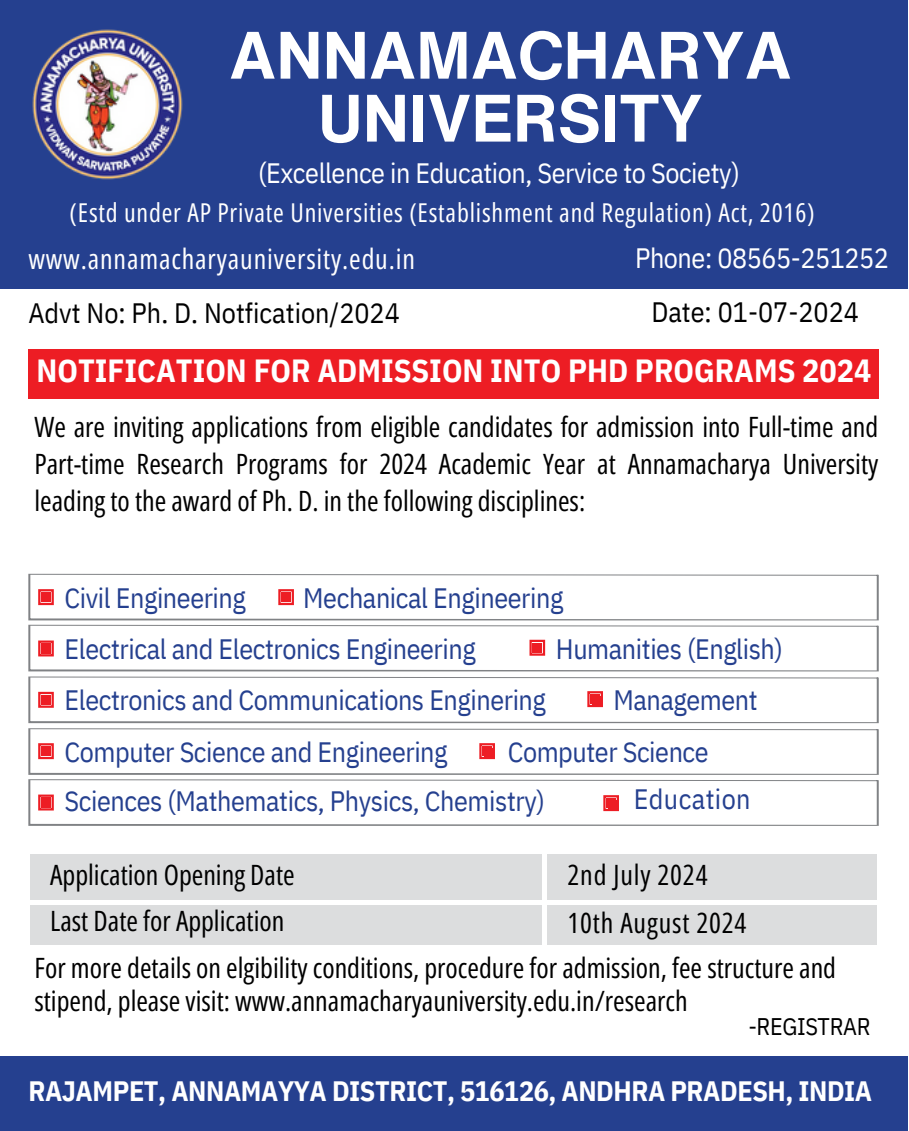
<style>
.page{position:relative;width:909px;height:1131px;background:#fff}
.page>*{position:absolute;margin:0;border:0;box-sizing:border-box;transform-origin:0 0}
.t1{font:700 65.6px "Helvetica Now Text";color:#fff}
.t2{font:700 32px "IBM Plex Sans Cond";color:#fff}
.t3{font:28px/37.2px "Open Sans Condensed";color:#000}
.t4{font:28px/51.2px "IBM Plex Sans Cond";letter-spacing:-.015em;color:#25408f}
.t5{font:28px "IBM Plex Sans Cond";letter-spacing:-.015em;color:#fff}
.t6{font:700 28px "IBM Plex Sans Cond";letter-spacing:-.015em;color:#fff}
.t7{font:28px "IBM Plex Sans Cond";color:#000}
.t8{font:28px "Open Sans Condensed";letter-spacing:.03em;color:#fff}
.t9{font:28px/48px "Open Sans Condensed";letter-spacing:.03em;color:#000}
.t10{font:28px "IBM Plex Sans Cond";letter-spacing:.015em;color:#25408f}
.t11{font:26px "Open Sans Condensed";letter-spacing:.03em;color:#fff}
.t12{font:24px "IBM Plex Sans Cond";letter-spacing:-.015em;color:#000}
</style>
<div class="page">
<div style="left:28px;top:350px;width:851px;height:49px;background:#ed1d24"></div>
<div style="left:0;top:1057px;width:907px;height:74px;background:#25408f"></div>
<svg style="left:28px;top:574px;width:851px;height:97px"></svg>
<div style="left:282px;top:592px;width:9px;height:10px;background:#ed1d24"></div>
<div style="left:30px;top:854px;width:847px;height:91px;background:#dcddde"></div>
<hr style="left:543px;top:854px;width:4px;height:47px;background:#fff">
<hr style="left:26px;top:901px;width:519px;height:4px;background:#fff">
<hr style="left:545px;top:901px;width:337px;height:4px;background:#fff">
<hr style="left:543px;top:905px;width:4px;height:41px;background:#fff">
<svg style="left:28px;top:677px;width:851px;height:149px"></svg>
<div style="left:607px;top:798px;width:9px;height:10px;background:#ed1d24"></div>
<div style="left:608px;top:800px;width:9px;height:10px;background:#ed1d24"></div>
<div style="left:0;top:0;width:907px;height:77px;background:#25408f"></div>
<div style="left:0;top:77px;width:907px;height:77px;background:#25408f"></div>
<div style="left:0;top:151px;width:907px;height:77px;background:#25408f"></div>
<div style="left:0;top:211px;width:907px;height:77px;background:#25408f"></div>
<img style="left:32px;top:29px;width:151px;height:151px">
<p class="t1" style="left:229px;top:6px;width:564px">ANNAMACHARYA</p>
<h3 class="t1" style="left:318px;top:69px;width:386px">UNIVERSITY</h3>
<h4 class="t5" style="left:258px;top:154px;width:483px">(Excellence in Education, Service to Society)</h4>
<h1 class="t11" style="left:70px;top:194px;width:747px">(Estd under AP Private Universities (Establishment and Regulation) Act, 2016)</h1>
<h4 class="t8" style="left:28px;top:239px;width:388px">www.annamacharyauniversity.edu.in</h4>
<h4 class="t7" style="left:28px;top:295px;width:373px">Advt No: Ph. D. Notfication/2024</h4>
<h4 class="t5" style="left:635px;top:239px;width:255px">Phone: 08565-251252</h4>
<h4 class="t7" style="left:651px;top:294px;width:209px">Date: 01-07-2024</h4>
<h4 class="t2" style="left:37px;top:349px;width:836px">NOTIFICATION FOR ADMISSION INTO PHD PROGRAMS 2024</h4>
<h4 class="t3" style="left:35px;top:407px;width:845px;text-align:justify">We are inviting applications from eligible candidates for admission into Full-time and Part-time Research Programs for 2024 Academic Year at Annamacharya University leading to the award of Ph. D. in the following disciplines:</h4>
<h4 class="t4" style="left:303px;top:572px;width:262px">Mechanical Engineering</h4>
<h4 class="t4" style="left:556px;top:623px;width:229px">Humanities (English)</h4>
<h4 class="t4" style="left:613px;top:674px;width:146px">Management</h4>
<h4 class="t4" style="left:65px;top:726px;width:384px">Computer Science and Engineering</h4>
<h4 class="t4" style="left:508px;top:726px;width:203px">Computer Science</h4>
<h4 class="t4" style="left:65px;top:775px;width:482px">Sciences (Mathematics, Physics, Chemistry)</h4>
<h4 class="t10" style="left:634px;top:781px;width:118px">Education</h4>
<h2 class="t4" style="left:65px;top:572px;width:483px">Civil Engineering<br>Electrical and Electronics Engineering<br>Electronics and Communications Enginering</h2>
<h1 class="t3" style="left:50px;top:850px;width:246px;line-height:46.8px">Application Opening Date<br>Last Date for Application</h1>
<h4 class="t9" style="left:567px;top:850px;width:180px">2nd July 2024<br>10th August 2024</h4>
<h4 class="t3" style="left:35px;top:951px;width:803px;line-height:32.8px">For more details on elgibility conditions, procedure for admission, fee structure and stipend, please visit: www.annamacharyauniversity.edu.in/research</h4>
<h4 class="t12" style="left:748px;top:1010px;width:124px">-REGISTRAR</h4>
<h4 class="t6" style="left:28px;top:1072px;width:845px">RAJAMPET, ANNAMAYYA DISTRICT, 516126, ANDHRA PRADESH, INDIA</h4>
</div>
